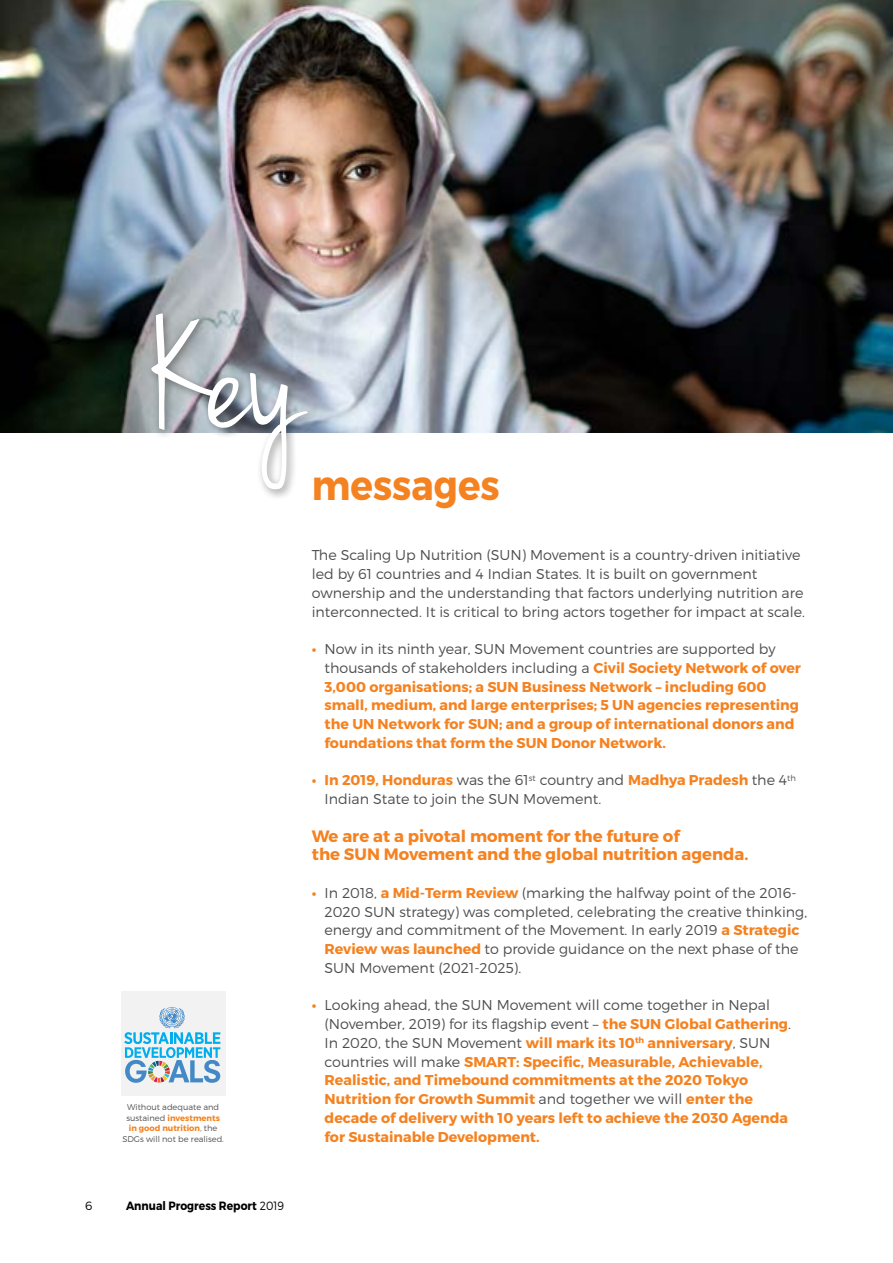
<style>
.page{position:relative;width:893px;height:1263px;background:#fff}
.page>*{position:absolute;margin:0;border:0;box-sizing:border-box;transform-origin:0 0}
.t1{font:174px "Jenna Sue";color:#fff}
.t2{font:700 41.55px "Montserrat";color:#f58220;scale:.9 1}
.t3{font:700 16.5px/18.8px "Montserrat";color:#f58220}
.t4{font:700 14.25px/18.8px "Montserrat";color:#f58220}
.t5{font:300 14.25px/18.8px "Montserrat";color:#4d4d4f}
.t6{font:700 12px "Montserrat";color:#000;scale:.9 1}
.t7{font:300 12px "Montserrat";color:#000}
.t8{font:300 8.25px/10.5px "Montserrat";color:#4d4d4f;text-align:center}
.s1{font-weight:700;color:#f58220}
.s2{font-weight:300}
.s3{font-weight:300;color:#4d4d4f}
</style>
<div class="page">
<img style="left:0;top:0;width:893px;height:432px">
<div style="left:145px;top:309px;width:173px;height:192px;background:#000;opacity:.4"></div>
<div style="left:121px;top:991px;width:104px;height:104px;background:#f2f2f2"></div>
<svg style="left:124px;top:1007px;width:96px;height:76px"></svg>
<h1 class="t1" style="left:149px;top:277px;width:156px">Key</h1>
<h2 class="t2" style="left:312px;top:459px;width:210px">messages</h2>
<p class="t8" style="left:122px;top:1102px;width:103px">Without adequate and sustained <span class="s1">investments in good nutrition</span>, the<br>SDGs will not be realised.</p>
<p class="t7" style="left:85px;top:1199px;width:9px">6</p>
<p class="t6" style="left:126px;top:1198px;width:177px">Annual Progress Report <span class="s2">2019</span></p>
<p class="t5" style="left:312px;top:546px;width:495px">The Scaling Up Nutrition (SUN) Movement is a country-driven initiative led by 61 countries and 4 Indian States. It is built on government ownership and the understanding that factors underlying nutrition are interconnected. It is critical to bring actors together for impact at scale.</p>
<p class="t4" style="left:325px;top:640px;width:478px;text-indent:-13px">• <span class="s3">Now in its ninth year, SUN Movement countries are supported by thousands of stakeholders including a</span> Civil Society Network of over 3,000 organisations; a SUN Business Network – including 600 small, medium, and large enterprises; 5 UN agencies representing the UN Network for SUN; and a group of international donors and foundations that form the SUN Donor Network.</p>
<p class="t5" style="left:325px;top:771px;width:473px;text-indent:-13px"><span class="s1">• In 2019, Honduras</span> was the 61<sup>st</sup> country and <span class="s1">Madhya Pradesh</span> the 4<sup>th<br></sup>Indian State to join the SUN Movement.</p>
<p class="t3" style="left:312px;top:827px;width:438px">We are at a pivotal moment for the future of<br>the SUN Movement and the global nutrition agenda.</p>
<p class="t5" style="left:325px;top:883px;width:484px;text-indent:-13px"><span class="s1">•</span> In 2018, <span class="s1">a Mid-Term Review</span> (marking the halfway point of the 2016- 2020 SUN strategy) was completed, celebrating the creative thinking, energy and commitment of the Movement. In early 2019 <span class="s1">a Strategic Review was launched</span> to provide guidance on the next phase of the SUN Movement (2021-2025).</p>
<p class="t4" style="left:325px;top:996px;width:468px;text-indent:-13px">• <span class="s3">Looking ahead, the SUN Movement will come together in Nepal (November, 2019) for its flagship event –</span> the SUN Global Gathering<span class="s3">.<br>In 2020, the SUN Movement</span> will mark its 10<sup>th</sup> anniversary<span class="s3">, SUN countries will make</span> SMART: Specific, Measurable, Achievable, Realistic, and Timebound commitments at the 2020 Tokyo Nutrition for Growth Summit <span class="s3">and together we will</span> enter the decade of delivery with 10 years left to achieve the 2030 Agenda for Sustainable Development.</p>
</div>
